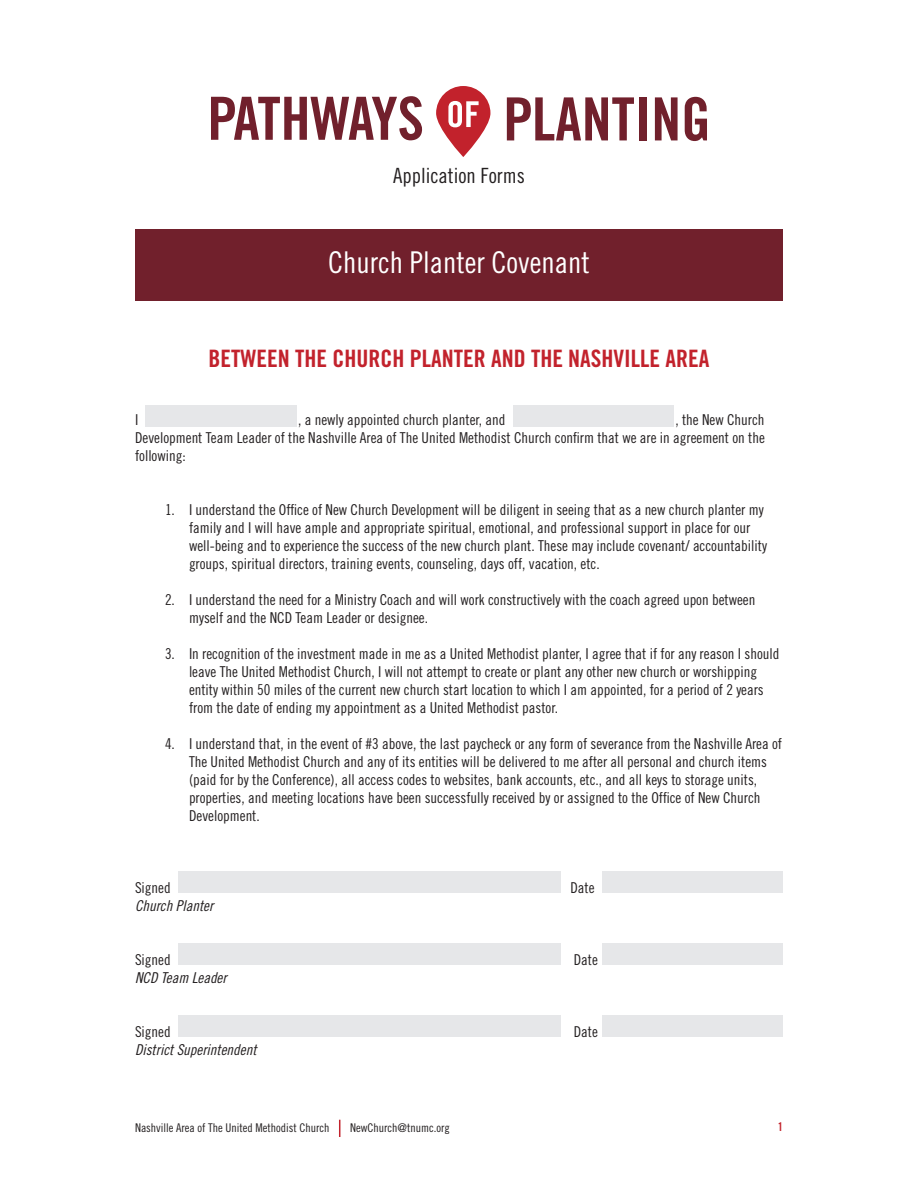
<style>
.page{position:relative;width:918px;height:1188px;background:#fff}
.page>*{position:absolute;margin:0;border:0;box-sizing:border-box;transform-origin:0 0}
.t1{font:30px "Trade Gothic Cond Eighteen";color:#fff}
.t2{font:24px "Trade Gothic Bold Cond Twenty";color:#c2222c}
.t3{font:21px "Trade Gothic Cond Eighteen";color:#231f20}
.t4{font:15px/18px "Trade Gothic Cond Eighteen";color:#231f20}
.t5{font:15px "Trade Gothic Cond Eighteen Obl";color:#231f20}
.t6{font:12px "Trade Gothic Cond Eighteen";color:#231f20}
.t7{font:12px "Trade Gothic Bold Cond Twenty";color:#c2222c}
</style>
<div class="page">
<svg style="left:339px;top:1120px;width:1px;height:17px"></svg>
<div style="left:135px;top:229px;width:648px;height:71px;background:#71202c"></div>
<svg style="left:211px;top:96px;width:211px;height:44px"></svg>
<svg style="left:507px;top:97px;width:127px;height:43px"></svg>
<div style="left:639px;top:97px;width:8px;height:43px;background:#71202c"></div>
<svg style="left:655px;top:97px;width:23px;height:43px"></svg>
<svg style="left:685px;top:97px;width:22px;height:44px"></svg>
<svg style="left:436px;top:86px;width:54px;height:71px"></svg>
<div style="left:146px;top:405px;width:151px;height:22px;background:#e6e7e9"></div>
<div style="left:178px;top:871px;width:383px;height:21px;background:#e6e7e9"></div>
<div style="left:178px;top:943px;width:383px;height:21px;background:#e6e7e9"></div>
<div style="left:178px;top:1015px;width:383px;height:22px;background:#e6e7e9"></div>
<div style="left:603px;top:871px;width:180px;height:21px;background:#e6e7e9"></div>
<div style="left:603px;top:943px;width:180px;height:21px;background:#e6e7e9"></div>
<div style="left:603px;top:1015px;width:180px;height:22px;background:#e6e7e9"></div>
<div style="left:513px;top:405px;width:161px;height:22px;background:#e6e7e9"></div>
<h3 class="t3" style="left:393px;top:163px;width:133px">Application Forms</h3>
<h1 class="t1" style="left:328px;top:245px;width:263px">Church Planter Covenant</h1>
<h2 class="t2" style="left:208px;top:344px;width:503px">BETWEEN THE CHURCH PLANTER AND THE NASHVILLE AREA</h2>
<p class="t4" style="left:135px;top:410px;width:631px;text-align:justify;text-indent:540px">, the New Church Development Team Leader of the Nashville Area of The United Methodist Church confirm that we are in agreement on the following:</p>
<p class="t4" style="left:135px;top:410px;width:5px">I</p>
<p class="t4" style="left:298px;top:410px;width:209px">, a newly appointed church planter, and</p>
<p class="t4" style="left:189px;top:500px;width:580px;text-indent:-24px">1. I understand the Office of New Church Development will be diligent in seeing that as a new church planter my family and I will have ample and appropriate spiritual, emotional, and professional support in place for our well-being and to experience the success of the new church plant. These may include covenant/ accountability groups, spiritual directors, training events, counseling, days off, vacation, etc.</p>
<p class="t4" style="left:189px;top:590px;width:568px;text-indent:-24px">2. I understand the need for a Ministry Coach and will work constructively with the coach agreed upon between myself and the NCD Team Leader or designee.</p>
<p class="t4" style="left:189px;top:644px;width:592px;text-indent:-24px">3. In recognition of the investment made in me as a United Methodist planter, I agree that if for any reason I should leave The United Methodist Church, I will not attempt to create or plant any other new church or worshipping entity within 50 miles of the current new church start location to which I am appointed, for a period of 2 years from the date of ending my appointment as a United Methodist pastor.</p>
<p class="t4" style="left:189px;top:734px;width:595px;text-indent:-24px">4. I understand that, in the event of #3 above, the last paycheck or any form of severance from the Nashville Area of The United Methodist Church and any of its entities will be delivered to me after all personal and church items (paid for by the Conference), all access codes to websites, bank accounts, etc., and all keys to storage units, properties, and meeting locations have been successfully received by or assigned to the Office of New Church Development.</p>
<p class="t4" style="left:135px;top:878px;width:37px">Signed</p>
<p class="t4" style="left:570px;top:878px;width:26px">Date</p>
<p class="t5" style="left:135px;top:896px;width:80px">Church Planter</p>
<p class="t4" style="left:135px;top:950px;width:37px">Signed</p>
<p class="t4" style="left:574px;top:950px;width:26px">Date</p>
<p class="t5" style="left:135px;top:968px;width:93px">NCD Team Leader</p>
<p class="t4" style="left:135px;top:1022px;width:37px">Signed</p>
<p class="t4" style="left:574px;top:1022px;width:26px">Date</p>
<p class="t5" style="left:135px;top:1040px;width:123px">District Superintendent</p>
<p class="t6" style="left:135px;top:1120px;width:196px">Nashville Area of The United Methodist Church</p>
<p class="t6" style="left:350px;top:1120px;width:101px">NewChurch@tnumc.org</p>
<p class="t7" style="left:778px;top:1120px;width:7px">1</p>
</div>
